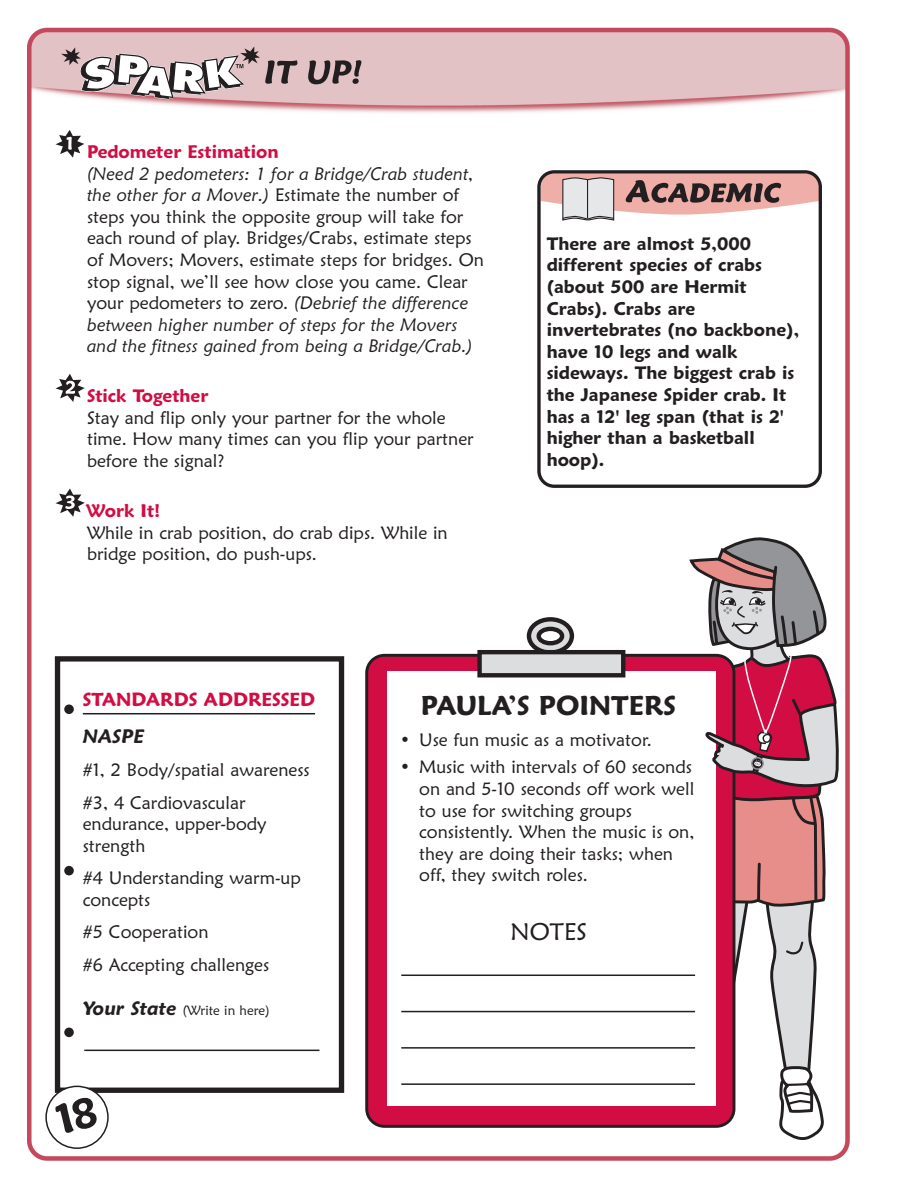
<style>
.page{position:relative;width:918px;height:1188px;background:#fff}
.page>*{position:absolute;margin:0;border:0;box-sizing:border-box;transform-origin:0 0}
.t1{font:600 27px "Maiandra GD";color:#231f20}
.t2{font:24px "Maiandra GD";color:#231f20}
.t3{font:italic 600 19.5px "Maiandra GD";color:#231f20}
.t4{font:600 18.75px "Maiandra GD";color:#d20d44}
.t5{font:18px/21.6px "Maiandra GD";color:#231f20}
.t6{font:600 18px/21.6px "Maiandra GD";color:#231f20}
.t7{font:600 18px "Maiandra GD";color:#d20d44}
.t8{font:13.5px "Maiandra GD";color:#231f20}
.s1{font-style:italic}
.s2{font-weight:600;font-style:italic;font-size:19.5px}
</style>
<div class="page">
<img style="left:27px;top:27px;width:823px;height:1134px">
<div style="left:55px;top:656px;width:289px;height:437px;border:5px solid #231f20"></div>
<hr style="left:83px;top:713px;width:232px;height:1px;background:#231f20">
<hr style="left:84px;top:1050px;width:235px;height:1px;background:#231f20">
<div style="left:64px;top:704px;width:10px;height:10px;background:#231f20;border-radius:50%"></div>
<div style="left:64px;top:866px;width:10px;height:9px;background:#231f20;border-radius:50%"></div>
<div style="left:64px;top:1028px;width:10px;height:9px;background:#231f20;border-radius:50%"></div>
<svg style="left:308px;top:60px;width:53px;height:24px"></svg>
<svg style="left:61px;top:46px;width:236px;height:53px"></svg>
<svg style="left:537px;top:170px;width:285px;height:318px"></svg>
<svg style="left:56px;top:489px;width:29px;height:28px"></svg>
<svg style="left:56px;top:374px;width:29px;height:28px"></svg>
<svg style="left:56px;top:130px;width:28px;height:28px"></svg>
<div style="left:367px;top:655px;width:367px;height:471px;background:#d20d44;border-radius:18px"></div>
<div style="left:365px;top:654px;width:370px;height:474px;border:3px solid #231f20;border-radius:18px"></div>
<svg style="left:529px;top:619px;width:43px;height:34px"></svg>
<div style="left:527px;top:617px;width:47px;height:38px;border:4px solid #231f20;border-radius:50%"></div>
<div style="left:539px;top:629px;width:23px;height:14px;background:#fff;border-radius:50%"></div>
<div style="left:537px;top:627px;width:27px;height:18px;border:4px solid #231f20;border-radius:50%"></div>
<div style="left:387px;top:672px;width:329px;height:434px;background:#fff"></div>
<div style="left:480px;top:652px;width:143px;height:23px;background:#dcdddf"></div>
<div style="left:477px;top:650px;width:148px;height:27px;border:4px solid #231f20"></div>
<svg style="left:688px;top:537px;width:151px;height:603px"></svg>
<hr style="left:401px;top:1083px;width:294px;height:2px;background:#231f20">
<hr style="left:401px;top:1047px;width:294px;height:2px;background:#231f20">
<hr style="left:401px;top:1011px;width:294px;height:1px;background:#231f20">
<hr style="left:401px;top:975px;width:294px;height:1px;background:#231f20">
<svg style="left:45px;top:1086px;width:64px;height:63px"></svg>
<p class="t7" style="left:87px;top:145px;width:193px">Pedometer Estimation</p>
<p class="t5" style="left:87px;top:164px;width:399px"><span class="s1">(Need 2 pedometers: 1 for a Bridge/Crab student, the other for a Mover.)</span> Estimate the number of steps you think the opposite group will take for each round of play. Bridges/Crabs, estimate steps of Movers; Movers, estimate steps for bridges. On stop signal, we’ll see how close you came. Clear your pedometers to zero. <span class="s1">(Debrief the difference between higher number of steps for the Movers and the fitness gained from being a Bridge/Crab.)</span></p>
<p class="t7" style="left:87px;top:390px;width:123px">Stick Together</p>
<p class="t5" style="left:87px;top:409px;width:388px">Stay and flip only your partner for the whole time. How many times can you flip your partner before the signal?</p>
<p class="t7" style="left:86px;top:505px;width:75px">Work It!</p>
<p class="t5" style="left:87px;top:523px;width:362px">While in crab position, do crab dips. While in bridge position, do push-ups.</p>
<p class="t6" style="left:547px;top:235px;width:254px">There are almost 5,000 different species of crabs (about 500 are Hermit<br>Crabs). Crabs are invertebrates (no backbone), have 10 legs and walk sideways. The biggest crab is the Japanese Spider crab. It has a 12' leg span (that is 2' higher than a basketball hoop).</p>
<p class="t4" style="left:83px;top:692px;width:234px">STANDARDS ADDRESSED</p>
<p class="t3" style="left:83px;top:729px;width:63px">NASPE</p>
<p class="t5" style="left:83px;top:756px;width:228px;line-height:32.4px">#1, 2 Body/spatial awareness #3, 4 Cardiovascular</p>
<p class="t5" style="left:83px;top:815px;width:185px">endurance, upper-body strength</p>
<p class="t5" style="left:83px;top:869px;width:220px">#4 Understanding warm-up concepts</p>
<p class="t5" style="left:83px;top:918px;width:188px;line-height:32.4px">#5 Cooperation<br>#6 Accepting challenges</p>
<p class="t8" style="left:83px;top:1006px;width:189px"><span class="s2">Your State</span> (Write in here)</p>
<h1 class="t1" style="left:421px;top:696px;width:257px">PAULA’S POINTERS</h1>
<p class="t5" style="left:400px;top:731px;width:254px">• Use fun music as a motivator.</p>
<p class="t5" style="left:419px;top:758px;width:277px;text-indent:-20px">• Music with intervals of 60 seconds on and 5-10 seconds off work well to use for switching groups consistently. When the music is on, they are doing their tasks; when off, they switch roles.</p>
<h2 class="t2" style="left:510px;top:923px;width:78px">NOTES</h2>
</div>
